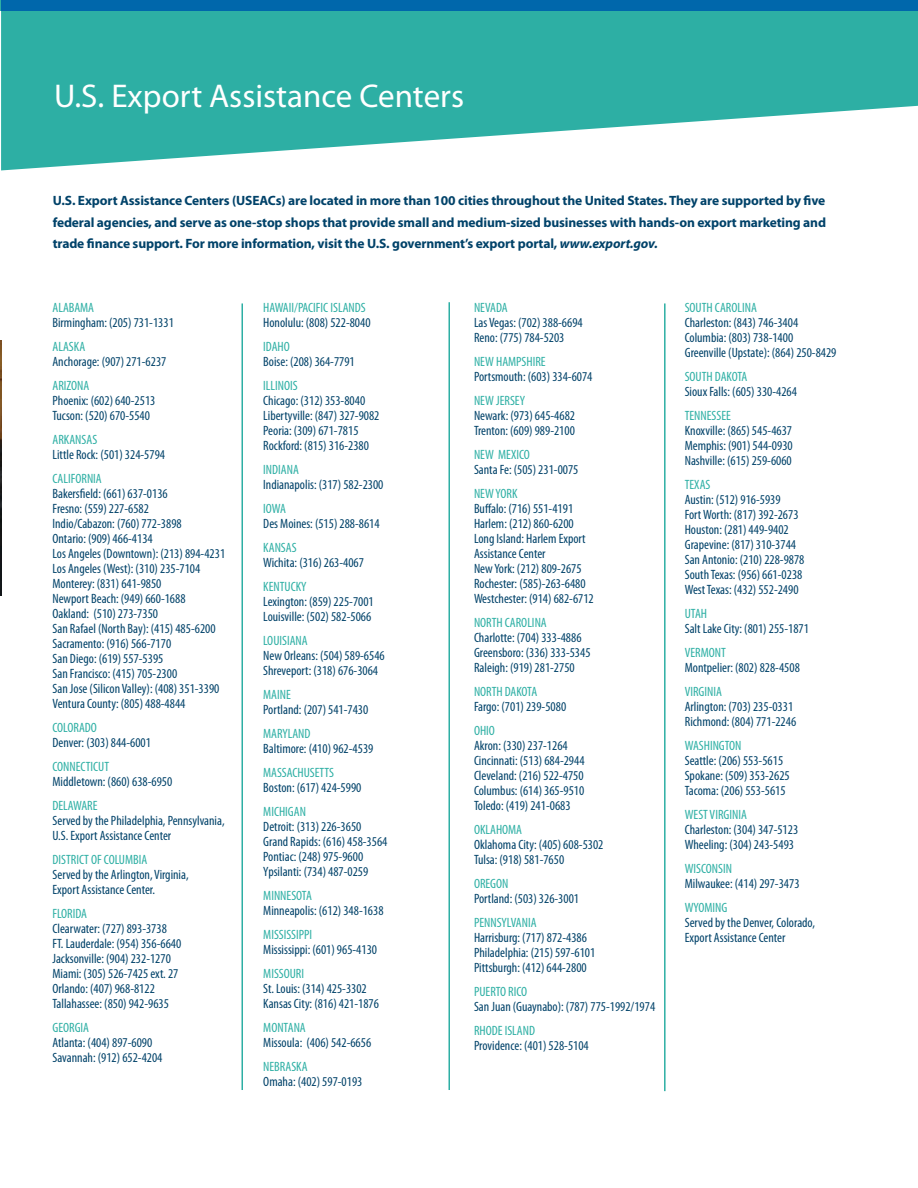
<style>
.page{position:relative;width:918px;height:1188px;background:#fff}
.page>*{position:absolute;margin:0;border:0;box-sizing:border-box;transform-origin:0 0}
.t1{font:33px "Myriad Pro";color:#fff}
.t2{font:condensed 13.5px/15px "Myriad Pro";color:#004269}
.t3{font:condensed 13.5px "Myriad Pro";color:#2dafa4}
.t4{font:700 13.5px/21.6px "Myriad Pro";letter-spacing:-.01em;color:#004269;text-align:justify}
.s1{font-style:italic}
</style>
<div class="page">
<svg style="left:1px;top:10px;width:917px;height:160px;fill:#2dafa4"></svg>
<hr style="left:242px;top:303px;width:1px;height:787px;background:#2dafa4">
<hr style="left:448px;top:302px;width:2px;height:788px;background:#2dafa4">
<hr style="left:664px;top:303px;width:2px;height:788px;background:#2dafa4">
<img style="left:0;top:340px;width:1px;height:256px">
<div style="left:1px;top:0;width:917px;height:10px;background:#0067ab"></div>
<h1 class="t1" style="left:54px;top:75px;width:412px">U.S. Export Assistance Centers</h1>
<p class="t4" style="left:53px;top:189px;width:775px">U.S. Export Assistance Centers (USEACs) are located in more than 100 cities throughout the United States. They are supported by five federal agencies, and serve as one-stop shops that provide small and medium-sized businesses with hands-on export marketing and trade finance support. For more information, visit the U.S. government’s export portal, <span class="s1">www.export.gov.</span></p>
<p class="t3" style="left:52px;top:300px;width:43px">ALABAMA</p>
<p class="t2" style="left:52px;top:315px;width:123px">Birmingham: (205) 731-1331</p>
<p class="t3" style="left:52px;top:339px;width:34px">ALASKA</p>
<p class="t2" style="left:52px;top:354px;width:115px">Anchorage: (907) 271-6237</p>
<p class="t3" style="left:52px;top:378px;width:38px">ARIZONA</p>
<p class="t2" style="left:52px;top:393px;width:104px">Phoenix: (602) 640-2513<br>Tucson: (520) 670-5540</p>
<p class="t3" style="left:52px;top:432px;width:46px">ARKANSAS</p>
<p class="t2" style="left:52px;top:447px;width:114px">Little Rock: (501) 324-5794</p>
<p class="t3" style="left:52px;top:471px;width:51px">CALIFORNIA</p>
<p class="t2" style="left:52px;top:486px;width:174px">Bakersfield: (661) 637-0136<br>Fresno: (559) 227-6582<br>Indio/Cabazon: (760) 772-3898<br>Ontario: (909) 466-4134<br>Los Angeles (Downtown): (213) 894-4231<br>Los Angeles (West): (310) 235-7104<br>Monterey: (831) 641-9850<br>Newport Beach: (949) 660-1688<br>Oakland: (510) 273-7350<br>San Rafael (North Bay): (415) 485-6200<br>Sacramento: (916) 566-7170<br>San Diego: (619) 557-5395<br>San Francisco: (415) 705-2300<br>San Jose (Silicon Valley): (408) 351-3390<br>Ventura County: (805) 488-4844</p>
<p class="t3" style="left:52px;top:720px;width:46px">COLORADO</p>
<p class="t2" style="left:52px;top:735px;width:100px">Denver: (303) 844-6001</p>
<p class="t3" style="left:52px;top:759px;width:58px">CONNECTICUT</p>
<p class="t2" style="left:52px;top:774px;width:121px">Middletown: (860) 638-6950</p>
<p class="t3" style="left:52px;top:798px;width:47px">DELAWARE</p>
<p class="t2" style="left:52px;top:813px;width:174px">Served by the Philadelphia, Pennsylvania,<br>U.S. Export Assistance Center</p>
<p class="t3" style="left:52px;top:852px;width:96px">DISTRICT OF COLUMBIA</p>
<p class="t2" style="left:52px;top:867px;width:138px">Served by the Arlington, Virginia,<br>Export Assistance Center.</p>
<p class="t3" style="left:52px;top:906px;width:36px">FLORIDA</p>
<p class="t2" style="left:52px;top:921px;width:130px">Clearwater: (727) 893-3738<br>FT. Lauderdale: (954) 356-6640<br>Jacksonville: (904) 232-1270<br>Miami: (305) 526-7425 ext. 27<br>Orlando: (407) 968-8122<br>Tallahassee: (850) 942-9635</p>
<p class="t3" style="left:52px;top:1020px;width:38px">GEORGIA</p>
<p class="t2" style="left:52px;top:1035px;width:111px">Atlanta: (404) 897-6090<br>Savannah: (912) 652-4204</p>
<p class="t3" style="left:263px;top:300px;width:104px">HAWAII/PACIFIC ISLANDS</p>
<p class="t2" style="left:263px;top:315px;width:109px">Honolulu: (808) 522-8040</p>
<p class="t3" style="left:263px;top:339px;width:28px">IDAHO</p>
<p class="t2" style="left:263px;top:354px;width:93px">Boise: (208) 364-7791</p>
<p class="t3" style="left:263px;top:378px;width:36px">ILLINOIS</p>
<p class="t2" style="left:263px;top:393px;width:118px">Chicago: (312) 353-8040<br>Libertyville: (847) 327-9082<br>Peoria: (309) 671-7815<br>Rockford: (815) 316-2380</p>
<p class="t3" style="left:263px;top:462px;width:37px">INDIANA</p>
<p class="t2" style="left:263px;top:477px;width:122px">Indianapolis: (317) 582-2300</p>
<p class="t3" style="left:263px;top:501px;width:24px">IOWA</p>
<p class="t2" style="left:263px;top:516px;width:118px">Des Moines: (515) 288-8614</p>
<p class="t3" style="left:263px;top:540px;width:35px">KANSAS</p>
<p class="t2" style="left:263px;top:555px;width:102px">Wichita: (316) 263-4067</p>
<p class="t3" style="left:263px;top:579px;width:45px">KENTUCKY</p>
<p class="t2" style="left:263px;top:594px;width:112px">Lexington: (859) 225-7001<br>Louisville: (502) 582-5066</p>
<p class="t3" style="left:263px;top:633px;width:46px">LOUISIANA</p>
<p class="t2" style="left:263px;top:648px;width:123px">New Orleans: (504) 589-6546<br>Shreveport: (318) 676-3064</p>
<p class="t3" style="left:263px;top:687px;width:29px">MAINE</p>
<p class="t2" style="left:263px;top:702px;width:107px">Portland: (207) 541-7430</p>
<p class="t3" style="left:263px;top:726px;width:49px">MARYLAND</p>
<p class="t2" style="left:263px;top:741px;width:112px">Baltimore: (410) 962-4539</p>
<p class="t3" style="left:263px;top:765px;width:72px">MASSACHUSETTS</p>
<p class="t2" style="left:263px;top:780px;width:100px">Boston: (617) 424-5990</p>
<p class="t3" style="left:263px;top:804px;width:44px">MICHIGAN</p>
<p class="t2" style="left:263px;top:819px;width:126px">Detroit: (313) 226-3650<br>Grand Rapids: (616) 458-3564<br>Pontiac: (248) 975-9600<br>Ypsilanti: (734) 487-0259</p>
<p class="t3" style="left:263px;top:888px;width:50px">MINNESOTA</p>
<p class="t2" style="left:263px;top:903px;width:122px">Minneapolis: (612) 348-1638</p>
<p class="t3" style="left:263px;top:927px;width:51px">MISSISSIPPI</p>
<p class="t2" style="left:263px;top:942px;width:115px">Mississippi: (601) 965-4130</p>
<p class="t3" style="left:263px;top:966px;width:42px">MISSOURI</p>
<p class="t2" style="left:263px;top:981px;width:117px">St. Louis: (314) 425-3302<br>Kansas City: (816) 421-1876</p>
<p class="t3" style="left:263px;top:1020px;width:44px">MONTANA</p>
<p class="t2" style="left:263px;top:1035px;width:109px">Missoula: (406) 542-6656</p>
<p class="t3" style="left:263px;top:1059px;width:46px">NEBRASKA</p>
<p class="t2" style="left:263px;top:1074px;width:101px">Omaha: (402) 597-0193</p>
<p class="t3" style="left:474px;top:300px;width:35px">NEVADA</p>
<p class="t2" style="left:474px;top:315px;width:110px">Las Vegas: (702) 388-6694<br>Reno: (775) 784-5203</p>
<p class="t3" style="left:474px;top:354px;width:73px">NEW HAMPSHIRE</p>
<p class="t2" style="left:474px;top:369px;width:120px">Portsmouth: (603) 334-6074</p>
<p class="t3" style="left:474px;top:393px;width:53px">NEW JERSEY</p>
<p class="t2" style="left:474px;top:408px;width:103px">Newark: (973) 645-4682<br>Trenton: (609) 989-2100</p>
<p class="t3" style="left:474px;top:447px;width:57px">NEW MEXICO</p>
<p class="t2" style="left:474px;top:462px;width:106px">Santa Fe: (505) 231-0075</p>
<p class="t3" style="left:474px;top:486px;width:45px">NEW YORK</p>
<p class="t2" style="left:474px;top:501px;width:121px">Buffalo: (716) 551-4191<br>Harlem: (212) 860-6200<br>Long Island: Harlem Export<br>Assistance Center<br>New York: (212) 809-2675<br>Rochester: (585)-263-6480<br>Westchester: (914) 682-6712</p>
<p class="t3" style="left:474px;top:615px;width:74px">NORTH CAROLINA</p>
<p class="t2" style="left:474px;top:630px;width:118px">Charlotte: (704) 333-4886<br>Greensboro: (336) 333-5345<br>Raleigh: (919) 281-2750</p>
<p class="t3" style="left:474px;top:684px;width:65px">NORTH DAKOTA</p>
<p class="t2" style="left:474px;top:699px;width:94px">Fargo: (701) 239-5080</p>
<p class="t3" style="left:474px;top:723px;width:22px">OHIO</p>
<p class="t2" style="left:474px;top:738px;width:112px">Akron: (330) 237-1264<br>Cincinnati: (513) 684-2944<br>Cleveland: (216) 522-4750<br>Columbus: (614) 365-9510<br>Toledo: (419) 241-0683</p>
<p class="t3" style="left:474px;top:822px;width:50px">OKLAHOMA</p>
<p class="t2" style="left:474px;top:837px;width:131px">Oklahoma City: (405) 608-5302<br>Tulsa: (918) 581-7650</p>
<p class="t3" style="left:474px;top:876px;width:36px">OREGON</p>
<p class="t2" style="left:474px;top:891px;width:107px">Portland: (503) 326-3001</p>
<p class="t3" style="left:474px;top:915px;width:64px">PENNSYLVANIA</p>
<p class="t2" style="left:474px;top:930px;width:123px">Harrisburg: (717) 872-4386<br>Philadelphia: (215) 597-6101<br>Pittsburgh: (412) 644-2800</p>
<p class="t3" style="left:474px;top:984px;width:55px">PUERTO RICO</p>
<p class="t2" style="left:474px;top:999px;width:183px">San Juan (Guaynabo): (787) 775-1992/1974</p>
<p class="t3" style="left:474px;top:1023px;width:63px">RHODE ISLAND</p>
<p class="t2" style="left:474px;top:1038px;width:116px">Providence: (401) 528-5104</p>
<p class="t3" style="left:685px;top:300px;width:74px">SOUTH CAROLINA</p>
<p class="t2" style="left:685px;top:315px;width:153px">Charleston: (843) 746-3404<br>Columbia: (803) 738-1400<br>Greenville (Upstate): (864) 250-8429</p>
<p class="t3" style="left:685px;top:369px;width:64px">SOUTH DAKOTA</p>
<p class="t2" style="left:685px;top:384px;width:114px">Sioux Falls: (605) 330-4264</p>
<p class="t3" style="left:685px;top:408px;width:48px">TENNESSEE</p>
<p class="t2" style="left:685px;top:423px;width:110px;text-align:justify">Knoxville: (865) 545-4637<br>Memphis: (901) 544-0930<br>Nashville: (615) 259-6060</p>
<p class="t3" style="left:685px;top:477px;width:27px">TEXAS</p>
<p class="t2" style="left:685px;top:492px;width:121px">Austin: (512) 916-5939<br>Fort Worth: (817) 392-2673<br>Houston: (281) 449-9402<br>Grapevine: (817) 310-3744<br>San Antonio: (210) 228-9878<br>South Texas: (956) 661-0238<br>West Texas: (432) 552-2490</p>
<p class="t3" style="left:685px;top:606px;width:24px">UTAH</p>
<p class="t2" style="left:685px;top:621px;width:126px">Salt Lake City: (801) 255-1871</p>
<p class="t3" style="left:685px;top:645px;width:43px">VERMONT</p>
<p class="t2" style="left:685px;top:660px;width:117px">Montpelier: (802) 828-4508</p>
<p class="t3" style="left:685px;top:684px;width:39px">VIRGINIA</p>
<p class="t2" style="left:685px;top:699px;width:113px">Arlington: (703) 235-0331<br>Richmond: (804) 771-2246</p>
<p class="t3" style="left:685px;top:738px;width:58px">WASHINGTON</p>
<p class="t2" style="left:685px;top:753px;width:107px">Seattle: (206) 553-5615<br>Spokane: (509) 353-2625<br>Tacoma: (206) 553-5615</p>
<p class="t3" style="left:685px;top:807px;width:64px">WEST VIRGINIA</p>
<p class="t2" style="left:685px;top:822px;width:115px">Charleston: (304) 347-5123<br>Wheeling: (304) 243-5493</p>
<p class="t3" style="left:685px;top:861px;width:49px">WISCONSIN</p>
<p class="t2" style="left:685px;top:876px;width:116px">Milwaukee: (414) 297-3473</p>
<p class="t3" style="left:685px;top:900px;width:44px">WYOMING</p>
<p class="t2" style="left:685px;top:915px;width:132px">Served by the Denver, Colorado,<br>Export Assistance Center</p>
</div>
